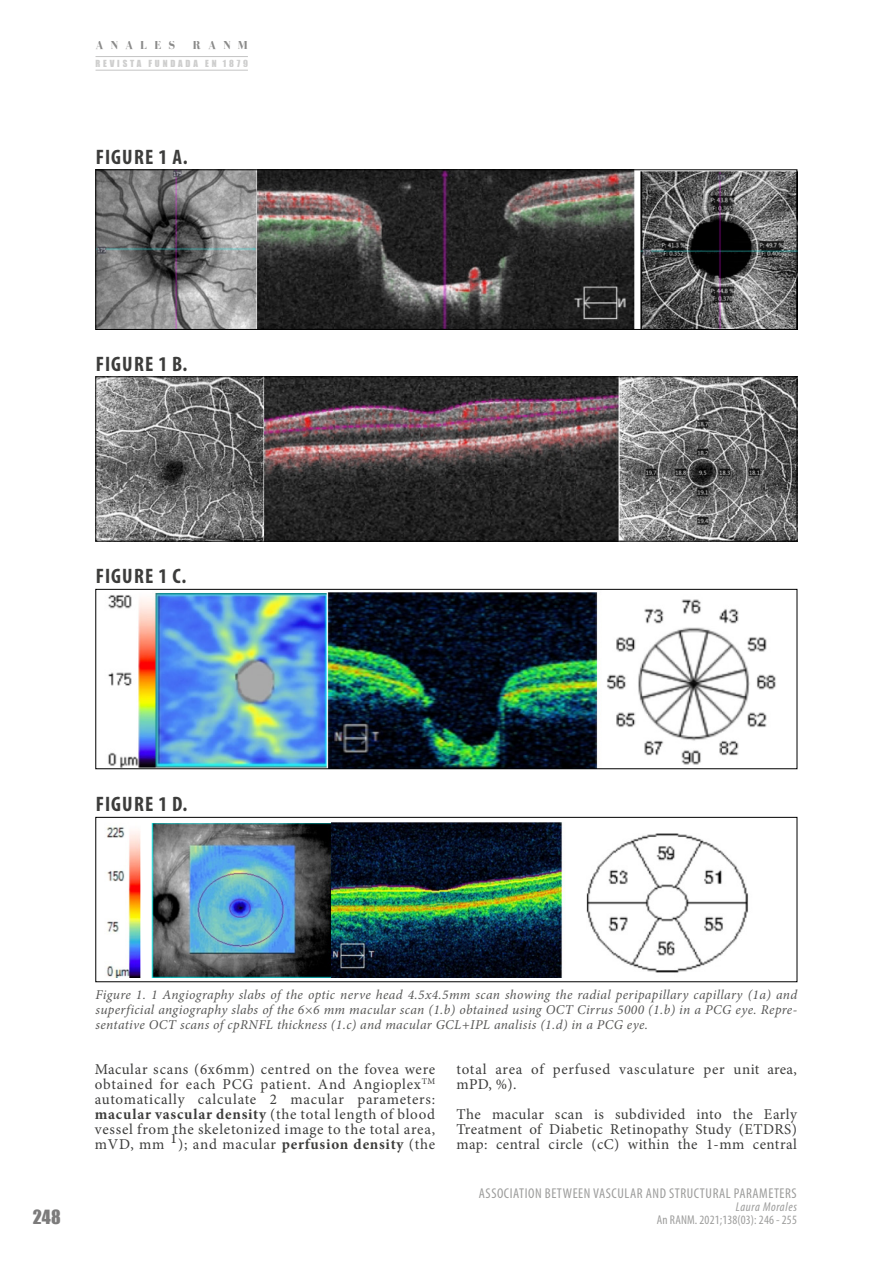
<style>
.page{position:relative;width:893px;height:1263px;background:#fff}
.page>*{position:absolute;margin:0;border:0;box-sizing:border-box;transform-origin:0 0}
.Letras-Figuras{font:700 condensed 21px "Myriad Pro";letter-spacing:.05em;color:#3c3c3b}
.t1{font:18px "Impact";color:#7c7b7b}
.Anales{font:15px/15px "Minion Pro";letter-spacing:.04em;color:#3c3c3b;text-align:justify}
.t2{font:condensed 14.25px "Myriad Pro";letter-spacing:.04em;color:#9d9d9c}
.t3{font:italic 13.5px/15px "Minion Pro";letter-spacing:.025em;color:#575756;text-align:justify}
.t4{font:condensed 12.75px "Myriad Pro";letter-spacing:.01em;color:#9d9d9c}
.t5{font:italic condensed 12.75px "Myriad Pro";letter-spacing:.05em;color:#9d9d9c}
.t6{font:700 12px "Bodoni FLF";letter-spacing:.6em;color:#3c3c3b}
.t7{font:9px "Impact";letter-spacing:.315em;color:#9d9d9c}
.s1{font-weight:700}
</style>
<div class="page">
<hr style="left:96px;top:56px;width:152px;height:1px;background:#9d9d9c">
<hr style="left:96px;top:70px;width:152px;height:1px;background:#9d9d9c">
<img style="left:97px;top:171px;width:698px;height:157px">
<div style="left:95px;top:169px;width:702px;height:161px;border:1px solid #000"></div>
<img style="left:97px;top:378px;width:698px;height:161px">
<div style="left:95px;top:376px;width:702px;height:165px;border:1px solid #000"></div>
<img style="left:108px;top:592px;width:668px;height:175px">
<div style="left:95px;top:589px;width:702px;height:180px;border:1px solid #000"></div>
<img style="left:107px;top:822px;width:642px;height:155px">
<div style="left:95px;top:817px;width:702px;height:165px;border:1px solid #000"></div>
<p class="t6" style="left:96px;top:39px;width:81px">ANALES</p>
<p class="t6" style="left:193px;top:39px;width:57px">RANM</p>
<p class="t7" style="left:96px;top:56px;width:154px">REVISTA FUNDADA EN 1879</p>
<p class="Letras-Figuras" style="left:96px;top:143px;width:94px">FIGURE 1 A.</p>
<p class="Letras-Figuras" style="left:96px;top:350px;width:93px">FIGURE 1 B.</p>
<p class="Letras-Figuras" style="left:96px;top:563px;width:92px">FIGURE 1 C.</p>
<p class="Letras-Figuras" style="left:96px;top:791px;width:93px">FIGURE 1 D.</p>
<p class="t1" style="left:33px;top:1203px;width:30px">248</p>
<p class="t3" style="left:96px;top:987px;width:703px">Figure 1. 1 Angiography slabs of the optic nerve head 4.5x4.5mm scan showing the radial peripapillary capillary (1a) and superficial angiography slabs of the 6×6 mm macular scan (1.b) obtained using OCT Cirrus 5000 (1.b) in a PCG eye. Repre&shy;sentative OCT scans of cpRNFL thickness (1.c) and macular GCL+IPL analisis (1.d) in a PCG eye.</p>
<p class="Anales" style="left:95px;top:1062px;width:342px">Macular scans (6x6mm) centred on the fovea were obtained for each PCG patient. And Angioplex<sup>TM </sup>automatically calculate 2 macular parameters: <span class="s1">macular vascular density</span> (the total length of blood vessel from the skeletonized image to the total area, mVD, mm 1); and macular <span class="s1">perfusion density</span> (the</p>
<p class="Anales" style="left:456px;top:1062px;width:342px">total area of perfused vasculature per unit area, mPD, %).</p>
<p class="Anales" style="left:456px;top:1107px;width:342px">The macular scan is subdivided into the Early Treatment of Diabetic Retinopathy Study (ETDRS) map: central circle (cC) within the 1-mm central</p>
<p class="t2" style="left:479px;top:1184px;width:319px">ASSOCIATION BETWEEN VASCULAR AND STRUCTURAL PARAMETERS</p>
<p class="t5" style="left:736px;top:1199px;width:63px">Laura Morales</p>
<p class="t4" style="left:657px;top:1212px;width:142px">An RANM. 2021;138(03): 246 - 255</p>
</div>
